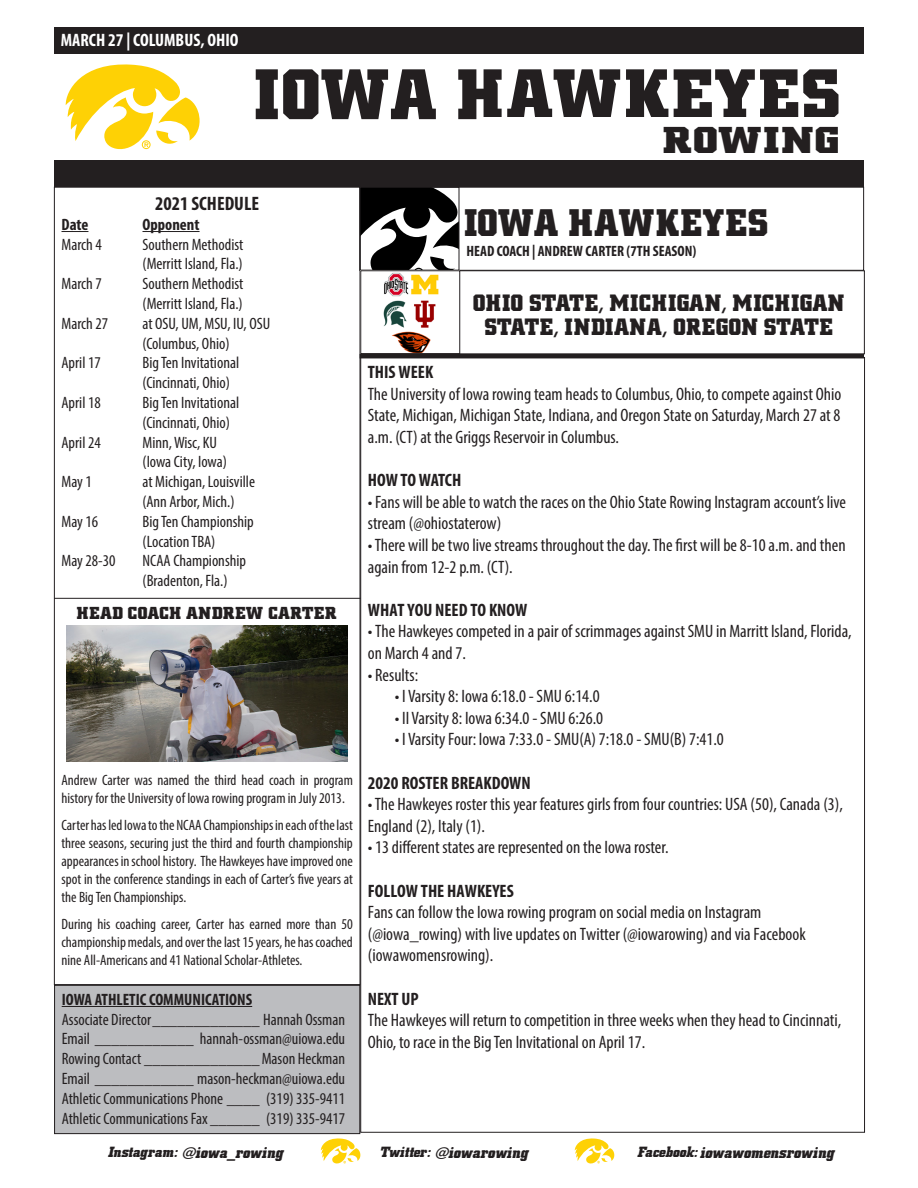
<style>
.page{position:relative;width:918px;height:1188px;background:#fff}
.page>*{position:absolute;margin:0;border:0;box-sizing:border-box;transform-origin:0 0}
.t1{font:700 72px "Hawkeye";letter-spacing:.02em;color:#231f20}
.t2{font:700 39px "Hawkeye";letter-spacing:.01em;color:#231f20;scale:.96 1}
.t3{font:700 37.95px "Hawkeye";letter-spacing:.02em;color:#231f20;scale:1.2 1}
.t4{font:700 36px "Hawkeye";letter-spacing:.02em;color:#231f20}
.t5{font:700 24px/24px "Hawkeye";letter-spacing:.02em;color:#231f20;text-align:center;scale:.96 1}
.t6{font:700 condensed 19.5px "Myriad Pro";color:#231f20}
.t7{font:condensed 18px/21.6px "Myriad Pro";color:#231f20}
.t8{font:700 condensed 18px "Myriad Pro";color:#231f20}
.t9{font:700 condensed 18px "Myriad Pro";color:#fff}
.t10{font:700 17.7px "Hawkeye";letter-spacing:.02em;color:#231f20}
.t11{font:condensed 16.5px "Myriad Pro";color:#231f20}
.t12{font:700 condensed 16.5px "Myriad Pro";color:#231f20}
.t13{font:italic 700 16.05px "Hawkeye";color:#231f20}
.t14{font:condensed 15px/18px "Myriad Pro";color:#231f20;text-align:justify}
.t15{font:italic 700 15px "Hawkeye";color:#231f20}
.t16{font:700 condensed 15px "Myriad Pro";color:#231f20}
</style>
<div class="page">
<div style="left:54px;top:27px;width:810px;height:27px;background:#231f20"></div>
<svg style="left:65px;top:64px;width:135px;height:86px"></svg>
<div style="left:54px;top:160px;width:810px;height:27px;background:#231f20"></div>
<svg style="left:321px;top:1138px;width:39px;height:26px"></svg>
<svg style="left:575px;top:1138px;width:39px;height:26px"></svg>
<svg style="left:62px;top:231px;width:26px;height:1px"></svg>
<hr style="left:142px;top:231px;width:58px;height:1px;background:#231f20">
<img style="left:66px;top:625px;width:282px;height:136px">
<div style="left:55px;top:985px;width:305px;height:149px;background:#bcbdc0"></div>
<hr style="left:62px;top:1006px;width:190px;height:1px;background:#231f20">
<div style="left:54px;top:985px;width:306px;height:149px;border:1px solid #231f20"></div>
<svg style="left:362px;top:189px;width:95px;height:80px"></svg>
<div style="left:360px;top:187px;width:99px;height:84px;border:1px solid #231f20"></div>
<hr style="left:360px;top:354px;width:504px;height:4px;background:#231f20">
<div style="left:360px;top:270px;width:505px;height:84px;border:1px solid #231f20"></div>
<img style="left:383px;top:272px;width:56px;height:80px">
<div style="left:360px;top:270px;width:100px;height:84px;border:1px solid #231f20"></div>
<hr style="left:54px;top:598px;width:307px;height:1px;background:#231f20">
<p class="t9" style="left:61px;top:29px;width:179px">MARCH 27 | COLUMBUS, OHIO</p>
<h1 class="t1" style="left:256px;top:54px;width:588px">IOWA HAWKEYES</h1>
<h3 class="t4" style="left:490px;top:117px;width:339px">MEN’S GYMNASTICS</h3>
<p class="t3" style="left:664px;top:118px;width:148px">ROWING</p>
<p class="t6" style="left:155px;top:191px;width:105px">2021 SCHEDULE</p>
<p class="t12" style="left:62px;top:214px;width:28px">Date</p>
<p class="t12" style="left:142px;top:214px;width:59px">Opponent</p>
<p class="t11" style="left:62px;top:234px;width:42px">March 4</p>
<p class="t11" style="left:142px;top:234px;width:102px">Southern Methodist</p>
<p class="t11" style="left:142px;top:254px;width:102px">(Merritt Island, Fla.)</p>
<p class="t11" style="left:62px;top:274px;width:42px">March 7</p>
<p class="t11" style="left:142px;top:274px;width:102px">Southern Methodist</p>
<p class="t11" style="left:142px;top:294px;width:102px">(Merritt Island, Fla.)</p>
<p class="t11" style="left:62px;top:313px;width:48px">March 27</p>
<p class="t11" style="left:142px;top:313px;width:129px">at OSU, UM, MSU, IU, OSU</p>
<p class="t11" style="left:142px;top:333px;width:89px">(Columbus, Ohio)</p>
<p class="t11" style="left:62px;top:353px;width:41px">April 17</p>
<p class="t11" style="left:142px;top:353px;width:98px">Big Ten Invitational</p>
<p class="t11" style="left:142px;top:373px;width:89px">(Cincinnati, Ohio)</p>
<p class="t11" style="left:62px;top:393px;width:41px">April 18</p>
<p class="t11" style="left:142px;top:393px;width:98px">Big Ten Invitational</p>
<p class="t11" style="left:142px;top:412px;width:89px">(Cincinnati, Ohio)</p>
<p class="t11" style="left:62px;top:432px;width:41px">April 24</p>
<p class="t11" style="left:142px;top:432px;width:76px">Minn, Wisc, KU</p>
<p class="t11" style="left:142px;top:452px;width:86px">(Iowa City, Iowa)</p>
<p class="t11" style="left:62px;top:472px;width:32px">May 1</p>
<p class="t11" style="left:142px;top:472px;width:114px">at Michigan, Louisville</p>
<p class="t11" style="left:142px;top:492px;width:94px">(Ann Arbor, Mich.)</p>
<p class="t11" style="left:62px;top:511px;width:38px">May 16</p>
<p class="t11" style="left:142px;top:511px;width:113px">Big Ten Championship</p>
<p class="t11" style="left:142px;top:531px;width:74px">(Location TBA)</p>
<p class="t11" style="left:62px;top:551px;width:56px">May 28-30</p>
<p class="t11" style="left:142px;top:551px;width:105px">NCAA Championship</p>
<p class="t11" style="left:142px;top:571px;width:87px">(Bradenton, Fla.)</p>
<p class="t10" style="left:77px;top:603px;width:262px">HEAD COACH ANDREW CARTER</p>
<p class="t14" style="left:62px;top:771px;width:293px">Andrew Carter was named the third head coach in program history for the University of Iowa rowing program in July 2013.</p>
<p class="t14" style="left:62px;top:816px;width:293px">Carter has led Iowa to the NCAA Championships in each of the last three seasons, securing just the third and fourth championship appearances in school history. The Hawkeyes have improved one spot in the conference standings in each of Carter’s five years at the Big Ten Championships.</p>
<p class="t14" style="left:62px;top:915px;width:293px">During his coaching career, Carter has earned more than 50 championship medals, and over the last 15 years, he has coached nine All-Americans and 41 National Scholar-Athletes.</p>
<p class="t12" style="left:62px;top:989px;width:192px">IOWA ATHLETIC COMMUNICATIONS</p>
<p class="t11" style="left:62px;top:1009px;width:285px">Associate Director_____________ Hannah Ossman</p>
<p class="t11" style="left:62px;top:1029px;width:285px">Email ____________ hannah-ossman@uiowa.edu</p>
<p class="t11" style="left:62px;top:1049px;width:285px">Rowing Contact ______________Mason Heckman</p>
<p class="t11" style="left:62px;top:1069px;width:285px">Email ____________ mason-heckman@uiowa.edu</p>
<p class="t11" style="left:62px;top:1088px;width:285px">Athletic Communications Phone ____ (319) 335-9411</p>
<p class="t11" style="left:62px;top:1108px;width:285px">Athletic Communications Fax ______ (319) 335-9417</p>
<p class="t2" style="left:465px;top:200px;width:318px">IOWA HAWKEYES</p>
<p class="t16" style="left:466px;top:242px;width:231px">HEAD COACH | ANDREW CARTER (7TH SEASON)</p>
<p class="t5" style="left:474px;top:291px;width:388px">OHIO STATE, MICHIGAN, MICHIGAN<br>STATE, INDIANA, OREGON STATE</p>
<p class="t8" style="left:368px;top:361px;width:67px">THIS WEEK</p>
<p class="t7" style="left:368px;top:383px;width:475px;text-align:justify">The University of Iowa rowing team heads to Columbus, Ohio, to compete against Ohio State, Michigan, Michigan State, Indiana, and Oregon State on Saturday, March 27 at 8 a.m. (CT) at the Griggs Reservoir in Columbus.</p>
<p class="t8" style="left:368px;top:469px;width:95px">HOW TO WATCH</p>
<p class="t7" style="left:368px;top:491px;width:480px">• Fans will be able to watch the races on the Ohio State Rowing Instagram account’s live stream (@ohiostaterow)</p>
<p class="t7" style="left:368px;top:534px;width:479px">• There will be two live streams throughout the day. The first will be 8-10 a.m. and then again from 12-2 p.m. (CT).</p>
<p class="t8" style="left:368px;top:598px;width:161px">WHAT YOU NEED TO KNOW</p>
<p class="t7" style="left:368px;top:620px;width:485px">• The Hawkeyes competed in a pair of scrimmages against SMU in Marritt Island, Florida, on March 4 and 7.</p>
<p class="t7" style="left:368px;top:664px;width:52px">• Results:</p>
<p class="t7" style="left:395px;top:685px;width:206px">• I Varsity 8: Iowa 6:18.0 - SMU 6:14.0</p>
<p class="t7" style="left:395px;top:707px;width:210px">• II Varsity 8: Iowa 6:34.0 - SMU 6:26.0</p>
<p class="t7" style="left:395px;top:728px;width:331px">• I Varsity Four: Iowa 7:33.0 - SMU(A) 7:18.0 - SMU(B) 7:41.0</p>
<p class="t8" style="left:368px;top:771px;width:164px">2020 ROSTER BREAKDOWN</p>
<p class="t7" style="left:368px;top:793px;width:477px">• The Hawkeyes roster this year features girls from four countries: USA (50), Canada (3),<br>England (2), Italy (1).</p>
<p class="t7" style="left:368px;top:836px;width:302px">• 13 different states are represented on the Iowa roster.</p>
<p class="t8" style="left:368px;top:879px;width:147px">FOLLOW THE HAWKEYES</p>
<p class="t7" style="left:368px;top:901px;width:439px">Fans can follow the Iowa rowing program on social media on Instagram (@iowa_rowing) with live updates on Twitter (@iowarowing) and via Facebook (iowawomensrowing).</p>
<p class="t8" style="left:368px;top:987px;width:52px">NEXT UP</p>
<p class="t7" style="left:368px;top:1009px;width:475px">The Hawkeyes will return to competition in three weeks when they head to Cincinnati,<br>Ohio, to race in the Big Ten Invitational on April 17.</p>
<p class="t15" style="left:108px;top:1143px;width:144px">Instagram: iowamgym</p>
<p class="t15" style="left:380px;top:1143px;width:160px">Twitter: @mensgymiowa</p>
<p class="t15" style="left:638px;top:1143px;width:194px">Facebook: iowamensgymnastis</p>
<p class="t13" style="left:181px;top:1143px;width:103px">@iowa_rowing</p>
<p class="t13" style="left:435px;top:1144px;width:95px">@iowarowing</p>
<p class="t13" style="left:700px;top:1144px;width:136px">iowawomensrowing</p>
</div>
